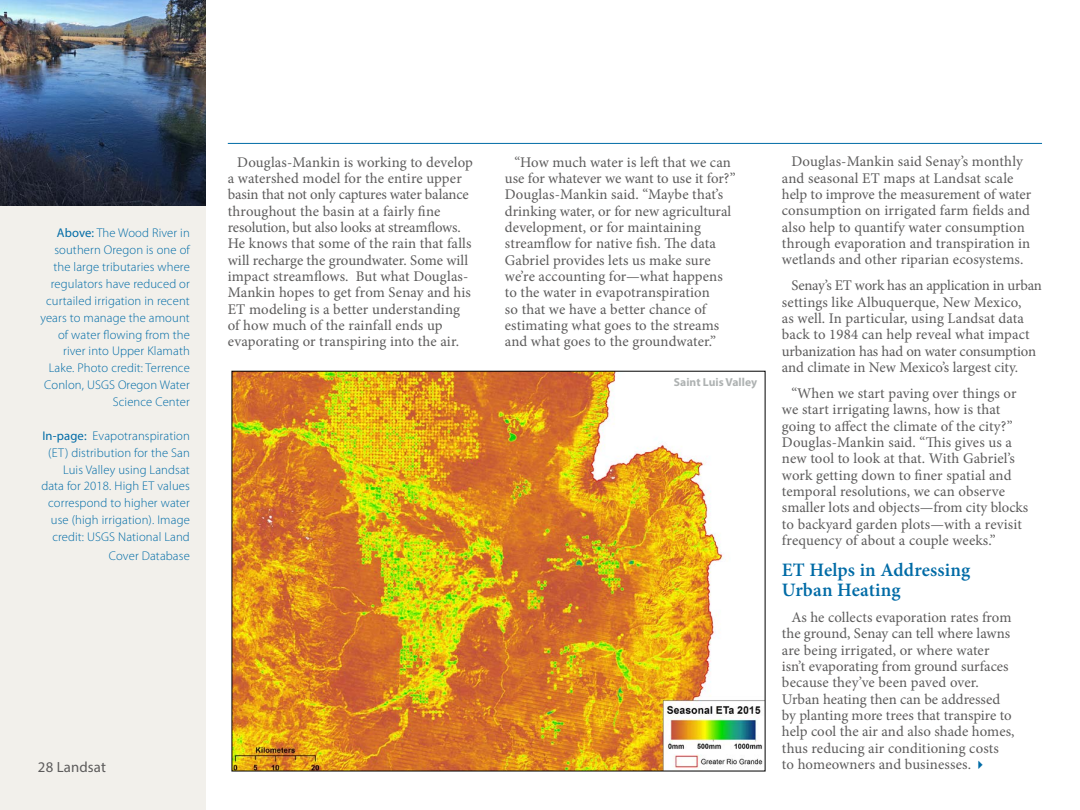
<style>
.page{position:relative;width:1080px;height:810px;background:#fff}
.page>*{position:absolute;margin:0;border:0;box-sizing:border-box;transform-origin:0 0}
.Section_Header_big{font:600 19px/20px "Minion Pro";letter-spacing:.005em;color:#006ba6}
.body-copy_new{font:14.75px/16.4px "Minion Pro";letter-spacing:.005em;color:#5c5b5b}
.t1{font:14.75px "Myriad Pro";letter-spacing:.01em;color:#5c5b5b}
.t2{font:300 12.62px/16.9px "Myriad Pro";letter-spacing:.01em;color:#006ba6;text-align:right}
.t3{font:700 11.62px "Myriad Pro";color:#aeb2b2}
.s1{font-weight:400}
</style>
<div class="page">
<div style="left:0;top:0;width:205px;height:810px;background:#f2f0eb"></div>
<img style="left:232px;top:371px;width:533px;height:400px">
<img style="left:0;top:0;width:205px;height:205px">
<hr style="left:228px;top:143px;width:814px;height:1px;background:#006ba6">
<p class="t2" style="left:40px;top:225px;width:151px"><span class="s1">Above:</span> The Wood River in southern Oregon is one of the large tributaries where regulators have reduced or curtailed irrigation in recent years to manage the amount of water flowing from the river into Upper Klamath<br>Lake. Photo credit: Terrence<br>Conlon, USGS Oregon Water<br>Science Center</p>
<p class="t2" style="left:41px;top:427px;width:150px"><span class="s1">In-page:</span> Evapotranspiration (ET) distribution for the San<br>Luis Valley using Landsat data for 2018. High ET values correspond to higher water use (high irrigation). Image credit: USGS National Land</p>
<p class="t2" style="left:109px;top:548px;width:82px">Cover Database</p>
<p class="t1" style="left:38px;top:758px;width:70px">28 Landsat</p>
<p class="body-copy_new" style="left:228px;top:154px;width:247px;text-indent:9px">Douglas-Mankin is working to develop a watershed model for the entire upper basin that not only captures water balance throughout the basin at a fairly fine resolution, but also looks at streamflows.<br>He knows that some of the rain that falls will recharge the groundwater. Some will impact streamflows. But what Douglas-Mankin hopes to get from Senay and his ET modeling is a better understanding of how much of the rainfall ends up evaporating or transpiring into the air.</p>
<p class="body-copy_new" style="left:505px;top:154px;width:232px;text-indent:9px">“How much water is left that we can use for whatever we want to use it for?” Douglas-Mankin said. “Maybe that’s drinking water, or for new agricultural development, or for maintaining streamflow for native fish. The data Gabriel provides lets us make sure we’re accounting for—what happens to the water in evapotranspiration<br>so that we have a better chance of estimating what goes to the streams and what goes to the groundwater.”</p>
<p class="body-copy_new" style="left:782px;top:154px;width:251px;text-indent:9px">Douglas-Mankin said Senay’s monthly and seasonal ET maps at Landsat scale help to improve the measurement of water consumption on irrigated farm fields and also help to quantify water consumption through evaporation and transpiration in wetlands and other riparian ecosystems.</p>
<p class="body-copy_new" style="left:782px;top:277px;width:262px;text-indent:9px">Senay’s ET work has an application in urban settings like Albuquerque, New Mexico,<br>as well. In particular, using Landsat data back to 1984 can help reveal what impact urbanization has had on water consumption and climate in New Mexico’s largest city.</p>
<p class="body-copy_new" style="left:782px;top:385px;width:248px;text-indent:9px">“When we start paving over things or we start irrigating lawns, how is that going to affect the climate of the city?” Douglas-Mankin said. “This gives us a new tool to look at that. With Gabriel’s work getting down to finer spatial and temporal resolutions, we can observe smaller lots and objects—from city blocks to backyard garden plots—with a revisit frequency of about a couple weeks.”</p>
<p class="Section_Header_big" style="left:782px;top:560px;width:190px">ET Helps in Addressing<br>Urban Heating</p>
<p class="body-copy_new" style="left:782px;top:609px;width:234px;text-indent:9px">As he collects evaporation rates from the ground, Senay can tell where lawns are being irrigated, or where water isn’t evaporating from ground surfaces because they’ve been paved over.<br>Urban heating then can be addressed by planting more trees that transpire to help cool the air and also shade homes, thus reducing air conditioning costs to homeowners and businesses.</p>
<p class="t3" style="left:674px;top:374px;width:85px">Saint Luis Valley</p>
</div>
